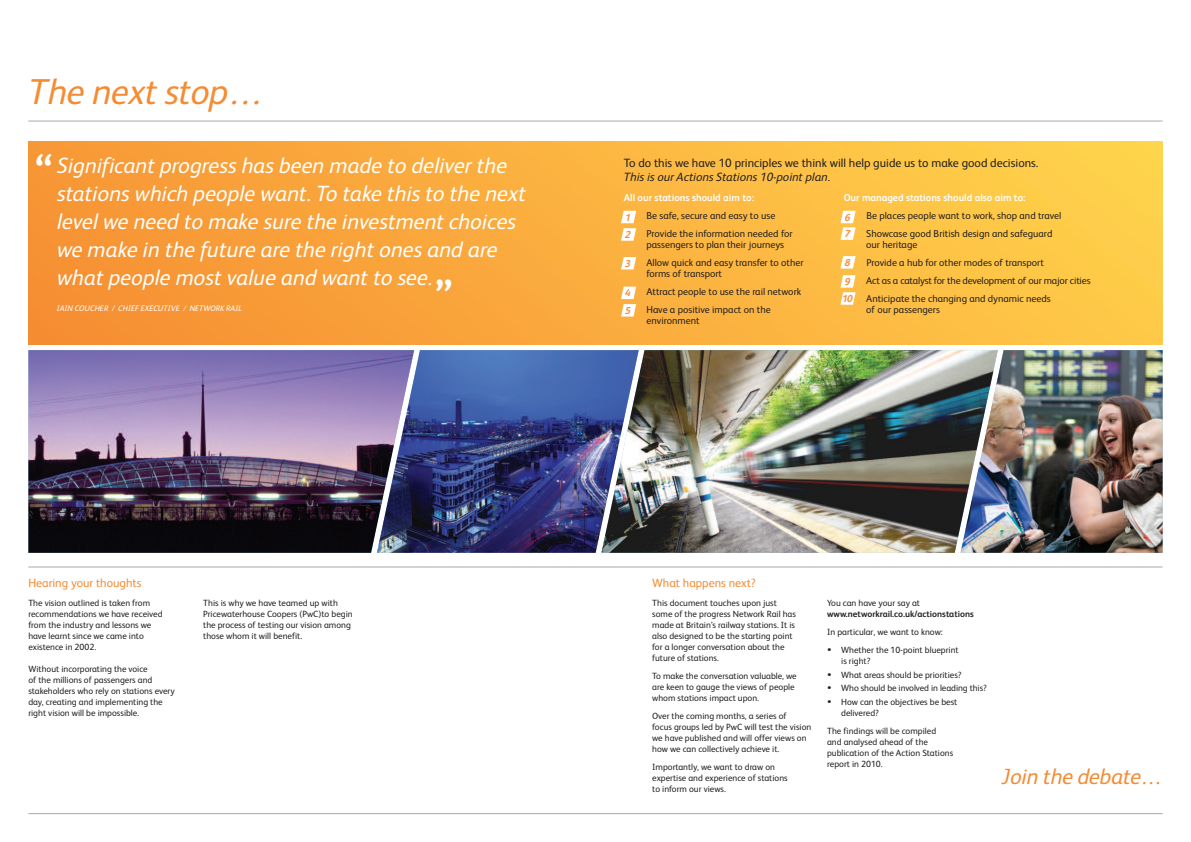
<style>
.page{position:relative;width:1191px;height:842px;background:#fff}
.page>*{position:absolute;margin:0;border:0;box-sizing:border-box;transform-origin:0 0}
.t1{font:700 44px "Network Rail Sans";color:#fff}
.t2{font:italic 36px "Network Rail Sans";letter-spacing:-.01em;color:#f58b32}
.t3{font:italic 22px/28px "Network Rail Sans";color:#fff}
.t4{font:italic 22px "Network Rail Sans";letter-spacing:-.01em;color:#f58b32}
.t5{font:12px "Network Rail Sans";color:#231f20}
.t6{font:italic 12px "Network Rail Sans";color:#231f20}
.t7{font:12px "Network Rail Sans";color:#f58b32}
.t8{font:10px/18.1px "Network Rail Sans";color:#231f20}
.t9{font:700 10px "Network Rail Sans";color:#fff}
.t10{font:italic 700 10px/17.5px "Network Rail Sans";color:#f58b32}
.t11{font:9px/11px "Network Rail Sans";color:#231f20}
.t12{font:700 9px "Network Rail Sans";color:#231f20}
.t13{font:italic 8px "Network Rail Sans";color:#fff}
</style>
<div class="page">
<hr style="left:28px;top:121px;width:1134px;height:1px;background:#a8a9ad">
<hr style="left:28px;top:567px;width:1134px;height:1px;background:#a8a9ad">
<img style="left:28px;top:350px;width:349px;height:203px">
<img style="left:377px;top:350px;width:224px;height:203px">
<div style="left:28px;top:142px;width:1134px;height:202px;background:linear-gradient(to right,#f79134,#ffd04a)"></div>
<hr style="left:28px;top:813px;width:1134px;height:1px;background:#a8a9ad">
<img style="left:601px;top:350px;width:359px;height:203px">
<img style="left:960px;top:350px;width:202px;height:203px">
<svg style="left:621px;top:211px;width:15px;height:30px"></svg>
<svg style="left:621px;top:257px;width:15px;height:12px"></svg>
<svg style="left:621px;top:287px;width:15px;height:30px"></svg>
<svg style="left:840px;top:211px;width:15px;height:29px"></svg>
<svg style="left:840px;top:256px;width:15px;height:13px"></svg>
<svg style="left:840px;top:275px;width:15px;height:30px"></svg>
<h2 class="t2" style="left:28px;top:80px;width:237px">The next stop…</h2>
<h1 class="t1" style="left:34px;top:154px;width:20px">“</h1>
<h3 class="t3" style="left:57px;top:154px;width:470px">Significant progress has been made to deliver the stations which people want. To take this to the next level we need to make sure the investment choices we make in the future are the right ones and are what people most value and want to see.</h3>
<p class="t13" style="left:57px;top:306px;width:187px">IAIN COUCHER / CHIEF EXECUTIVE / NETWORK RAIL</p>
<h1 class="t1" style="left:434px;top:279px;width:20px">”</h1>
<h3 class="t5" style="left:624px;top:159px;width:416px">To do this we have 10 principles we think will help guide us to make good decisions.</h3>
<h3 class="t6" style="left:624px;top:173px;width:208px">This is our Actions Stations 10-point plan.</h3>
<p class="t10" style="left:625px;top:209px;width:7px">1<br>2</p>
<p class="t10" style="left:625px;top:256px;width:7px">3</p>
<p class="t10" style="left:625px;top:285px;width:7px">4<br>5</p>
<p class="t9" style="left:843px;top:194px;width:183px">Our managed stations should also aim to:</p>
<p class="t8" style="left:866px;top:208px;width:196px">Be places people want to work, shop and travel<br>Showcase good British design and safeguard</p>
<p class="t8" style="left:866px;top:237px;width:226px">our heritage<br>Provide a hub for other modes of transport<br>Act as a catalyst for the development of our major cities Anticipate the changing and dynamic needs</p>
<p class="t8" style="left:866px;top:302px;width:75px">of our passengers</p>
<p class="t9" style="left:624px;top:194px;width:132px">All our stations should aim to:</p>
<p class="t8" style="left:646px;top:208px;width:148px">Be safe, secure and easy to use<br>Provide the information needed for</p>
<p class="t8" style="left:646px;top:237px;width:159px">passengers to plan their journeys<br>Allow quick and easy transfer to other</p>
<p class="t8" style="left:646px;top:266px;width:156px">forms of transport<br>Attract people to use the rail network<br>Have a positive impact on the</p>
<p class="t8" style="left:646px;top:313px;width:55px">environment</p>
<p class="t10" style="left:844px;top:210px;width:7px;line-height:16.6px">6<br>7</p>
<p class="t10" style="left:844px;top:254px;width:7px;line-height:19px">8<br>9</p>
<p class="t10" style="left:842px;top:291px;width:12px">10</p>
<h3 class="t7" style="left:28px;top:579px;width:115px">Hearing your thoughts</h3>
<p class="t11" style="left:28px;top:598px;width:136px">The vision outlined is taken from recommendations we have received from the industry and lessons we have learnt since we came into existence in 2002.</p>
<p class="t11" style="left:28px;top:664px;width:148px">Without incorporating the voice<br>of the millions of passengers and stakeholders who rely on stations every day, creating and implementing the right vision will be impossible.</p>
<p class="t11" style="left:203px;top:598px;width:151px">This is why we have teamed up with Pricewaterhouse Coopers (PwC)to begin the process of testing our vision among those whom it will benefit.</p>
<h3 class="t7" style="left:652px;top:579px;width:105px">What happens next?</h3>
<p class="t11" style="left:652px;top:598px;width:145px">This document touches upon just some of the progress Network Rail has made at Britain’s railway stations. It is also designed to be the starting point for a longer conversation about the future of stations.</p>
<p class="t11" style="left:652px;top:671px;width:146px">To make the conversation valuable, we are keen to gauge the views of people whom stations impact upon.</p>
<p class="t11" style="left:652px;top:711px;width:161px">Over the coming months, a series of<br>focus groups led by PwC will test the vision we have published and will offer views on how we can collectively achieve it.</p>
<p class="t11" style="left:652px;top:762px;width:137px">Importantly, we want to draw on expertise and experience of stations to inform our views.</p>
<p class="t11" style="left:827px;top:598px;width:94px">You can have your say at</p>
<p class="t12" style="left:827px;top:610px;width:148px">www.networkrail.co.uk/actionstations</p>
<p class="t11" style="left:827px;top:627px;width:117px">In particular, we want to know:</p>
<p class="t11" style="left:841px;top:645px;width:119px;text-indent:-14px">• Whether the 10-point blueprint is right?</p>
<p class="t11" style="left:827px;top:670px;width:136px">• What areas should be priorities?</p>
<p class="t11" style="left:827px;top:684px;width:161px">• Who should be involved in leading this?</p>
<p class="t11" style="left:841px;top:698px;width:118px;text-indent:-14px">• How can the objectives be best delivered?</p>
<p class="t11" style="left:827px;top:727px;width:128px">The findings will be compiled<br>and analysed ahead of the publication of the Action Stations report in 2010.</p>
<h3 class="t4" style="left:1002px;top:769px;width:162px">Join the debate…</h3>
</div>
